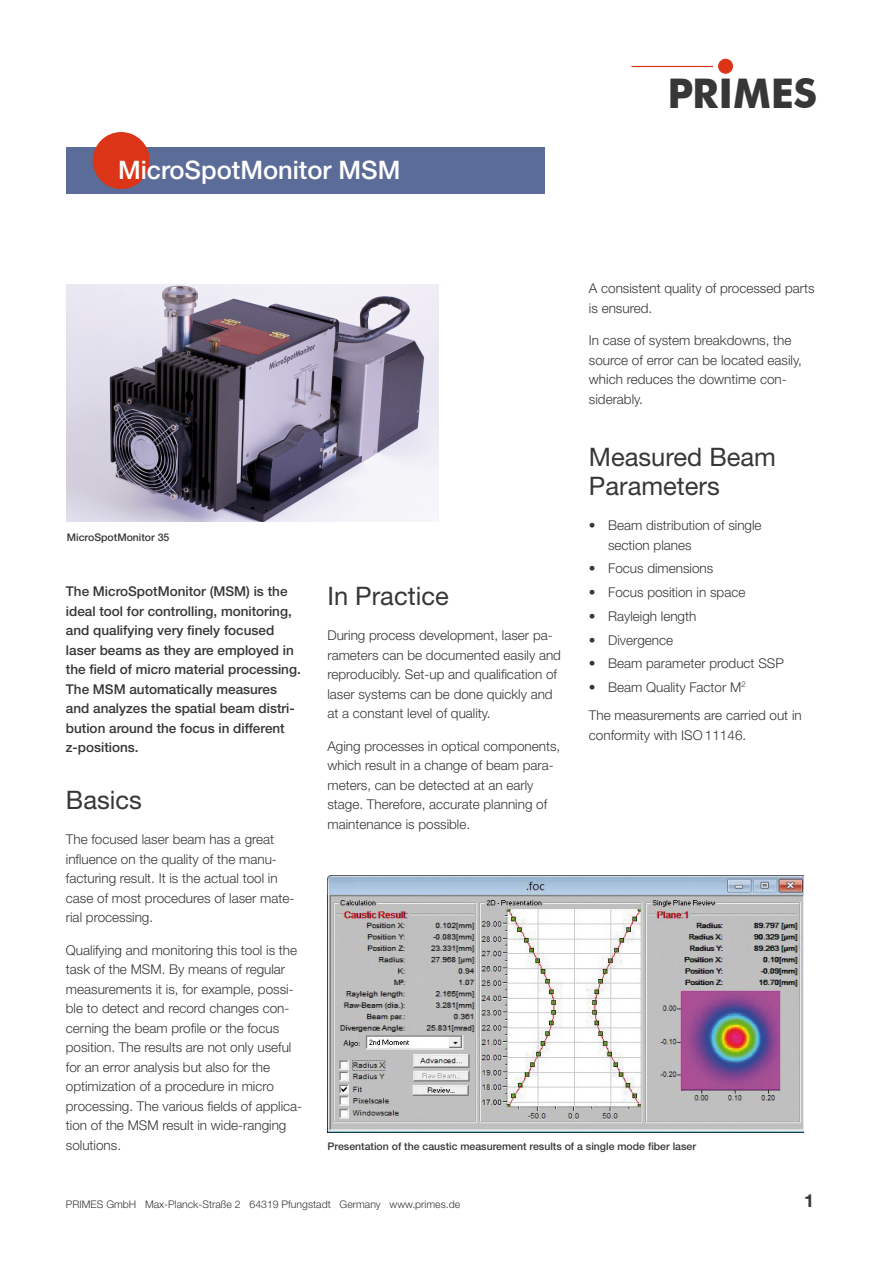
<style>
.page{position:relative;width:893px;height:1263px;background:#fff}
.page>*{position:absolute;margin:0;border:0;box-sizing:border-box;transform-origin:0 0}
.t1{font:700 40.95px "Futura BT";color:#383738}
.t2{font:25.5px/28.5px "Helvetica Neue LT Std";color:#383738}
.t3{font:500 25.5px "Helvetica Neue LT Std";color:#fff}
.t4{font:700 18px "Helvetica Neue LT Std";color:#383738}
.t5{font:300 13.5px/19.5px "Helvetica Neue LT Std";color:#383738}
.t6{font:500 13.5px/19.5px "Helvetica Neue LT Std";color:#383738}
.t7{font:500 10.5px "Helvetica Neue LT Std";color:#383738}
.t8{font:300 10.5px "Helvetica Neue LT Std";color:#383738}
</style>
<div class="page">
<div style="left:66px;top:147px;width:478px;height:46px;background:#5c6c98"></div>
<div style="left:93px;top:132px;width:57px;height:57px;background:#dc3417;border-radius:50%"></div>
<div style="left:719px;top:59px;width:14px;height:14px;background:#dc3417;border-radius:50%"></div>
<div style="left:718px;top:59px;width:15px;height:14px;border:1px solid #dc3417;border-radius:50%"></div>
<hr style="left:631px;top:66px;width:82px;height:1px;background:#dc3417">
<img style="left:67px;top:284px;width:372px;height:238px">
<img style="left:328px;top:875px;width:475px;height:257px">
<h2 class="t3" style="left:118px;top:154px;width:284px">MicroSpotMonitor MSM</h2>
<h1 class="t1" style="left:667px;top:68px;width:151px">PRIMES</h1>
<p class="t5" style="left:589px;top:279px;width:227px">A consistent quality of processed parts is ensured.</p>
<p class="t5" style="left:589px;top:330px;width:214px">In case of system breakdowns, the source of error can be located easily, which reduces the downtime con&shy;siderably.</p>
<p class="t7" style="left:67px;top:531px;width:104px">MicroSpotMonitor 35</p>
<p class="t6" style="left:66px;top:581px;width:236px">The MicroSpotMonitor (MSM) is the ideal tool for controlling, monitoring, and qualifying very finely focused laser beams as they are employed in the field of micro material processing.<br>The MSM automatically measures and analyzes the spatial beam distri&shy;bution around the focus in different z-positions.</p>
<h2 class="t2" style="left:66px;top:785px;width:78px">Basics</h2>
<p class="t5" style="left:66px;top:829px;width:230px">The focused laser beam has a great influence on the quality of the manu&shy;facturing result. It is the actual tool in case of most procedures of laser mate&shy;rial processing.</p>
<p class="t5" style="left:66px;top:940px;width:238px">Qualifying and monitoring this tool is the task of the MSM. By means of regular measurements it is, for example, possi&shy;ble to detect and record changes con&shy;cerning the beam profile or the focus position. The results are not only useful for an error analysis but also for the optimization of a procedure in micro processing. The various fields of applica&shy;tion of the MSM result in wide-ranging solutions.</p>
<h2 class="t2" style="left:327px;top:581px;width:123px">In Practice</h2>
<p class="t5" style="left:327px;top:625px;width:235px">During process development, laser pa&shy;rameters can be documented easily and reproducibly. Set-up and qualification of laser systems can be done quickly and at a constant level of quality.</p>
<p class="t5" style="left:327px;top:736px;width:234px">Aging processes in optical components, which result in a change of beam para&shy;meters, can be detected at an early stage. Therefore, accurate planning of maintenance is possible.</p>
<h2 class="t2" style="left:589px;top:443px;width:189px">Measured Beam<br>Parameters</h2>
<p class="t5" style="left:608px;top:515px;width:155px;text-indent:-19px">• Beam distribution of single section planes</p>
<p class="t5" style="left:589px;top:558px;width:126px">• Focus dimensions</p>
<p class="t5" style="left:589px;top:582px;width:158px">• Focus position in space</p>
<p class="t5" style="left:589px;top:606px;width:109px">• Rayleigh length</p>
<p class="t5" style="left:589px;top:630px;width:86px">• Divergence</p>
<p class="t5" style="left:589px;top:653px;width:196px">• Beam parameter product SSP</p>
<p class="t5" style="left:589px;top:673px;width:214px;line-height:28px">• Beam Quality Factor M<sup>2<br></sup>The measurements are carried out in</p>
<p class="t5" style="left:589px;top:725px;width:159px">conformity with ISO 11146.</p>
<p class="t7" style="left:328px;top:1140px;width:370px">Presentation of the caustic measurement results of a single mode fiber laser</p>
<p class="t8" style="left:66px;top:1197px;width:396px">PRIMES GmbH Max-Planck-Straße 2 64319 Pfungstadt Germany www.primes.de</p>
<h3 class="t4" style="left:804px;top:1189px;width:12px">1</h3>
</div>
